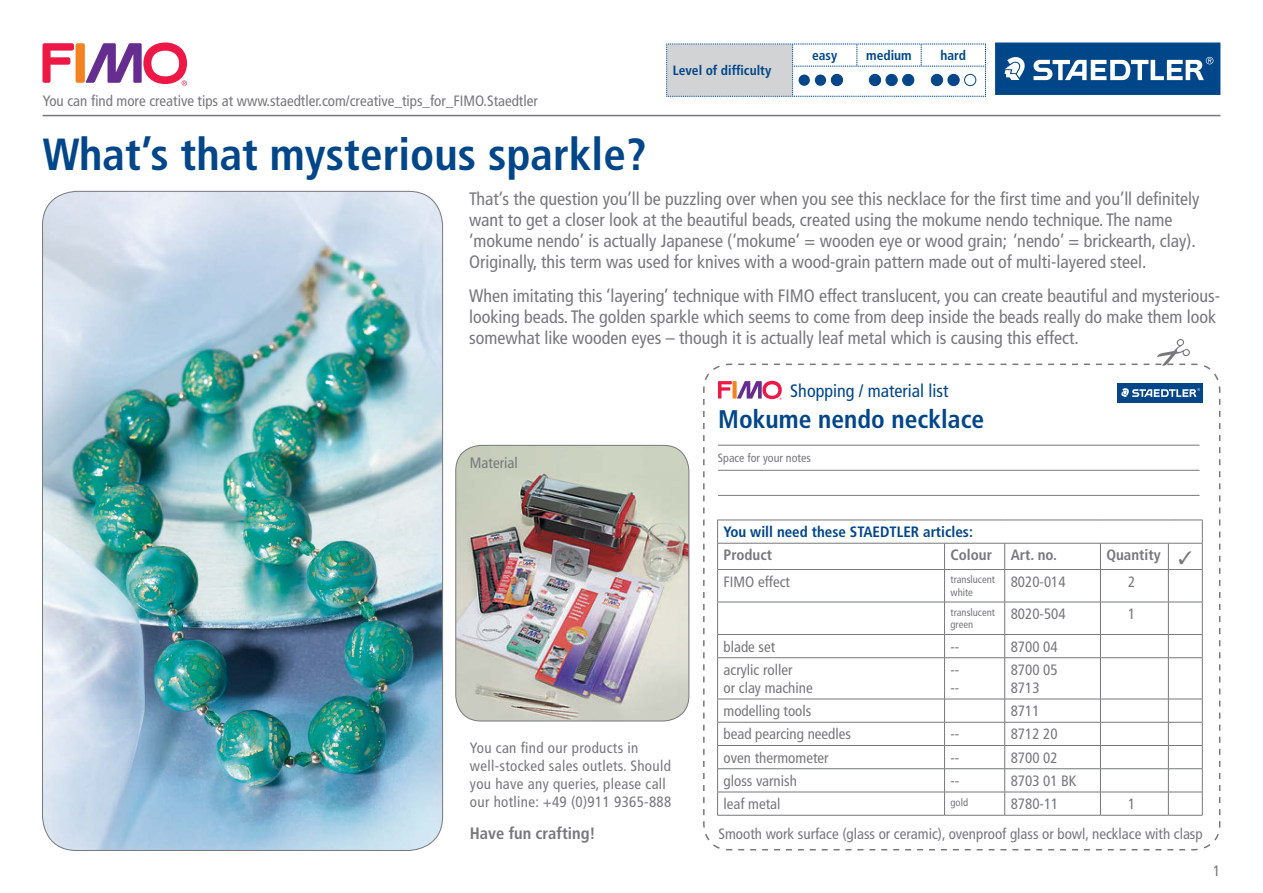
<style>
.page{position:relative;width:1263px;height:893px;background:#fff}
.page>*{position:absolute;margin:0;border:0;box-sizing:border-box;transform-origin:0 0}
.t1{font:700 condensed 45px "Frutiger";color:#004689}
.t2{font:700 condensed 25.5px "Frutiger";color:#004689}
.t3{font:condensed 18px/21px "Frutiger";color:#77787b}
.t4{font:condensed 18px "Frutiger";color:#004689}
.t5{font:700 condensed 16.5px "Frutiger";color:#77787b}
.t6{font:condensed 15px/18px "Frutiger";color:#77787b}
.t7{font:condensed 15px/18px "Frutiger";letter-spacing:.02em;color:#77787b}
.t8{font:700 condensed 15px "Frutiger";color:#004689}
.t9{font:700 condensed 15px "Frutiger";color:#77787b}
.t10{font:700 condensed 13.5px "Frutiger";color:#004689}
.t11{font:condensed 12px "Frutiger";color:#77787b}
.t12{font:condensed 10.5px/12.6px "Frutiger";color:#77787b}
</style>
<div class="page">
<img style="left:43px;top:191px;width:400px;height:659px">
<img style="left:456px;top:445px;width:233px;height:276px">
<div style="left:455px;top:445px;width:234px;height:276px;border:1px solid #77787b;border-radius:26px"></div>
<svg style="left:666px;top:44px;width:320px;height:53px"></svg>
<div style="left:799px;top:75px;width:11px;height:11px;background:#004689;border-radius:50%"></div>
<div style="left:815px;top:75px;width:11px;height:11px;background:#004689;border-radius:50%"></div>
<div style="left:831px;top:74px;width:11px;height:12px;background:#004689;border-radius:50%"></div>
<div style="left:831px;top:74px;width:12px;height:12px;border:1px solid #004689;border-radius:50%"></div>
<div style="left:869px;top:74px;width:12px;height:12px;background:#004689;border-radius:50%"></div>
<div style="left:869px;top:74px;width:12px;height:12px;border:1px solid #004689;border-radius:50%"></div>
<div style="left:886px;top:74px;width:11px;height:12px;background:#004689;border-radius:50%"></div>
<div style="left:886px;top:74px;width:11px;height:12px;border:1px solid #004689;border-radius:50%"></div>
<div style="left:903px;top:74px;width:11px;height:12px;background:#004689;border-radius:50%"></div>
<div style="left:902px;top:74px;width:12px;height:12px;border:1px solid #004689;border-radius:50%"></div>
<div style="left:931px;top:74px;width:11px;height:12px;background:#004689;border-radius:50%"></div>
<div style="left:931px;top:74px;width:12px;height:12px;border:1px solid #004689;border-radius:50%"></div>
<div style="left:948px;top:74px;width:11px;height:12px;background:#004689;border-radius:50%"></div>
<div style="left:948px;top:74px;width:11px;height:12px;border:1px solid #004689;border-radius:50%"></div>
<div style="left:964px;top:74px;width:12px;height:12px;border:1px solid #004689;border-radius:50%"></div>
<svg style="left:703px;top:363px;width:518px;height:488px"></svg>
<svg style="left:43px;top:43px;width:31px;height:40px"></svg>
<div style="left:76px;top:43px;width:9px;height:40px;background:#f58220;border-radius:2px"></div>
<svg style="left:85px;top:43px;width:102px;height:43px"></svg>
<hr style="left:43px;top:115px;width:1177px;height:1px;background:#77787b">
<div style="left:995px;top:43px;width:225px;height:52px;background:#004689"></div>
<svg style="left:1004px;top:57px;width:21px;height:23px"></svg>
<svg style="left:1033px;top:57px;width:180px;height:23px"></svg>
<p class="t6" style="left:43px;top:92px;width:496px">You can find more creative tips at www.staedtler.com/creative_tips_for_FIMO.Staedtler</p>
<p class="t10" style="left:673px;top:63px;width:100px">Level of difficulty</p>
<p class="t10" style="left:812px;top:47px;width:27px">easy</p>
<p class="t10" style="left:866px;top:47px;width:47px">medium</p>
<p class="t10" style="left:940px;top:47px;width:27px">hard</p>
<h1 class="t1" style="left:43px;top:128px;width:606px">What’s that mysterious sparkle?</h1>
<p class="t3" style="left:469px;top:188px;width:732px">That’s the question you’ll be puzzling over when you see this necklace for the first time and you’ll definitely want to get a closer look at the beautiful beads, created using the mokume nendo technique. The name ‘mokume nendo’ is actually Japanese (‘mokume’ = wooden eye or wood grain; ‘nendo’ = brickearth, clay).<br>Originally, this term was used for knives with a wood-grain pattern made out of multi-layered steel.</p>
<p class="t3" style="left:469px;top:285px;width:752px">When imitating this ‘layering’ technique with FIMO effect translucent, you can create beautiful and mysterious&shy;looking beads. The golden sparkle which seems to come from deep inside the beads really do make them look somewhat like wooden eyes – though it is actually leaf metal which is causing this effect.</p>
<p class="t6" style="left:470px;top:454px;width:49px">Material</p>
<p class="t7" style="left:470px;top:739px;width:203px">You can find our products in well-stocked sales outlets. Should you have any queries, please call our hotline: +49 (0)911 9365-888</p>
<p class="t5" style="left:470px;top:823px;width:127px">Have fun crafting!</p>
<p class="t4" style="left:790px;top:381px;width:160px">Shopping / material list</p>
<h2 class="t2" style="left:718px;top:404px;width:268px">Mokume nendo necklace</h2>
<p class="t11" style="left:718px;top:450px;width:94px">Space for your notes</p>
<p class="t8" style="left:723px;top:523px;width:251px">You will need these STAEDTLER articles:</p>
<p class="t9" style="left:723px;top:546px;width:50px">Product</p>
<p class="t9" style="left:950px;top:546px;width:43px">Colour</p>
<p class="t9" style="left:1011px;top:546px;width:48px">Art. no.</p>
<p class="t9" style="left:1106px;top:546px;width:87px">Quantity ✓</p>
<p class="t6" style="left:723px;top:573px;width:68px">FIMO effect</p>
<p class="t12" style="left:950px;top:573px;width:46px">translucent white</p>
<p class="t6" style="left:1011px;top:573px;width:56px">8020-014</p>
<p class="t6" style="left:1128px;top:573px;width:9px">2</p>
<p class="t12" style="left:950px;top:606px;width:46px">translucent green</p>
<p class="t6" style="left:1011px;top:605px;width:56px">8020-504</p>
<p class="t6" style="left:1128px;top:605px;width:9px">1</p>
<p class="t6" style="left:723px;top:638px;width:53px">blade set</p>
<p class="t6" style="left:950px;top:638px;width:10px">--</p>
<p class="t6" style="left:1011px;top:638px;width:48px">8700 04</p>
<p class="t6" style="left:723px;top:661px;width:91px">acrylic roller<br>or clay machine</p>
<p class="t6" style="left:950px;top:661px;width:10px">-- --</p>
<p class="t6" style="left:1011px;top:661px;width:48px">8700 05<br>8713</p>
<p class="t6" style="left:723px;top:702px;width:89px">modelling tools</p>
<p class="t6" style="left:1011px;top:702px;width:30px">8711</p>
<p class="t6" style="left:723px;top:725px;width:129px">bead pearcing needles</p>
<p class="t6" style="left:950px;top:725px;width:10px">--</p>
<p class="t6" style="left:1011px;top:725px;width:48px">8712 20</p>
<p class="t6" style="left:723px;top:749px;width:106px">oven thermometer</p>
<p class="t6" style="left:950px;top:749px;width:10px">--</p>
<p class="t6" style="left:1011px;top:749px;width:48px">8700 02</p>
<p class="t6" style="left:723px;top:772px;width:75px">gloss varnish</p>
<p class="t6" style="left:950px;top:772px;width:10px">--</p>
<p class="t6" style="left:1011px;top:772px;width:67px">8703 01 BK</p>
<p class="t6" style="left:723px;top:795px;width:58px">leaf metal</p>
<p class="t12" style="left:950px;top:796px;width:19px">gold</p>
<p class="t6" style="left:1011px;top:795px;width:49px">8780-11</p>
<p class="t6" style="left:1128px;top:795px;width:9px">1</p>
<p class="t6" style="left:718px;top:825px;width:486px">Smooth work surface (glass or ceramic), ovenproof glass or bowl, necklace with clasp</p>
<p class="t6" style="left:1213px;top:862px;width:9px">1</p>
</div>
